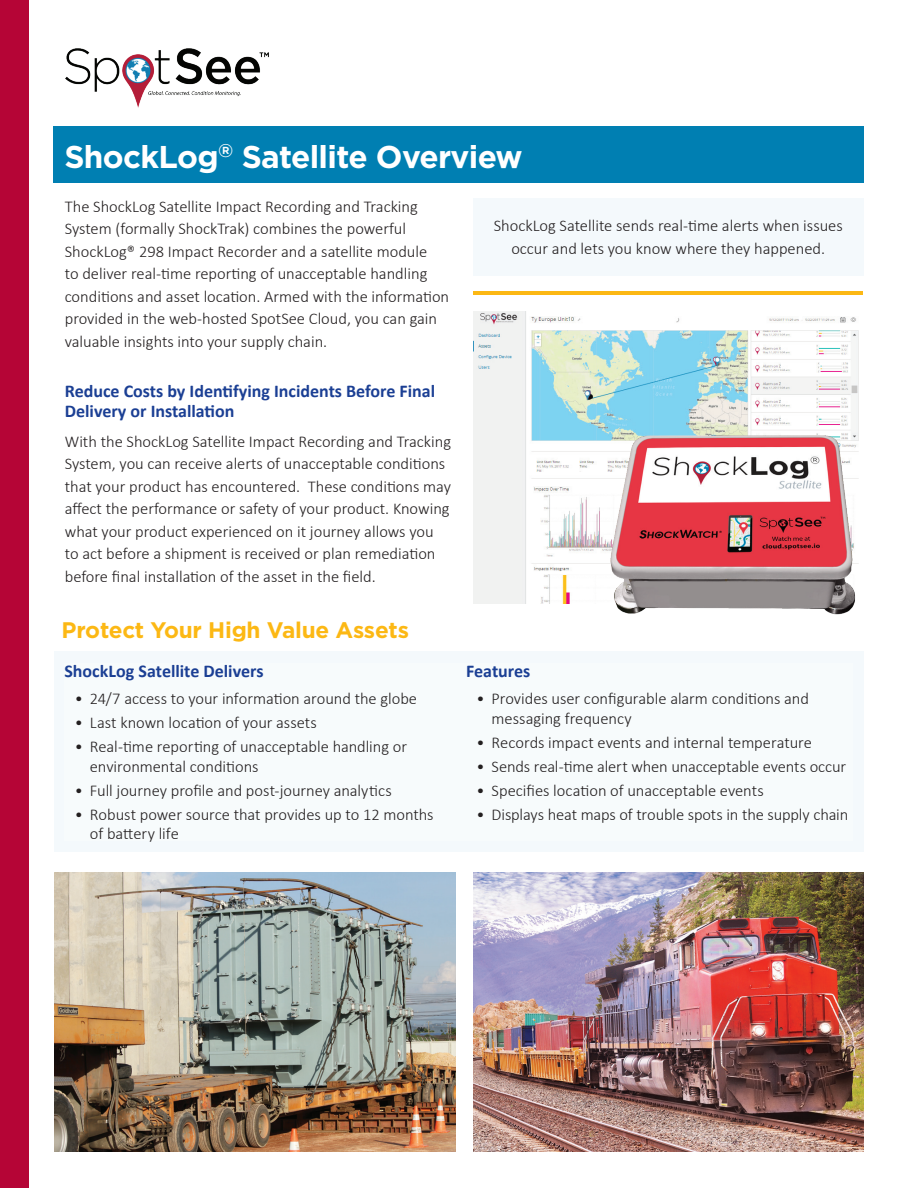
<style>
.page{position:relative;width:918px;height:1188px;background:#fff}
.page>*{position:absolute;margin:0;border:0;box-sizing:border-box;transform-origin:0 0}
.t1{font:700 31.5px "Gotham";letter-spacing:-.02em;color:#fff}
.t2{font:700 22.5px "Gotham";letter-spacing:-.01em;color:#fcb814}
.t3{font:700 18px/19.8px "Calibri";color:#1b3f94}
.t4{font:300 16.5px/22.5px "Calibri";color:#231f20}
</style>
<div class="page">
<div style="left:473px;top:198px;width:391px;height:77px;background:#f4f9fc"></div>
<div style="left:54px;top:651px;width:809px;height:201px;background:#f4f9fc"></div>
<div style="left:54px;top:126px;width:810px;height:57px;background:#007fb2"></div>
<img style="left:65px;top:48px;width:204px;height:60px">
<div style="left:0;top:0;width:29px;height:1188px;background:#b50536"></div>
<hr style="left:473px;top:292px;width:390px;height:3px;background:#fcb814">
<img style="left:54px;top:872px;width:401px;height:280px">
<img style="left:473px;top:311px;width:386px;height:293px">
<img style="left:603px;top:427px;width:256px;height:188px">
<img style="left:473px;top:872px;width:390px;height:280px">
<h1 class="t1" style="left:64px;top:138px;width:460px">ShockLog<sup>®</sup> Satellite Overview</h1>
<p class="t4" style="left:65px;top:194px;width:386px">The ShockLog Satellite Impact Recording and Tracking System (formally ShockTrak) combines the powerful ShockLog® 298 Impact Recorder and a satellite module<br>to deliver real-time reporting of unacceptable handling conditions and asset location. Armed with the information provided in the web-hosted SpotSee Cloud, you can gain valuable insights into your supply chain.</p>
<p class="t3" style="left:65px;top:381px;width:372px">Reduce Costs by Identifying Incidents Before Final<br>Delivery or Installation</p>
<p class="t4" style="left:65px;top:429px;width:388px">With the ShockLog Satellite Impact Recording and Tracking System, you can receive alerts of unacceptable conditions that your product has encountered. These conditions may affect the performance or safety of your product. Knowing what your product experienced on it journey allows you to act before a shipment is received or plan remediation before final installation of the asset in the field.</p>
<h2 class="t2" style="left:62px;top:617px;width:349px">Protect Your High Value Assets</h2>
<p class="t3" style="left:64px;top:661px;width:201px">ShockLog Satellite Delivers</p>
<p class="t4" style="left:75px;top:687px;width:344px">• 24/7 access to your information around the globe</p>
<p class="t4" style="left:75px;top:711px;width:244px">• Last known location of your assets</p>
<p class="t4" style="left:90px;top:736px;width:319px;line-height:19.5px;text-indent:-15px">• Real-time reporting of unacceptable handling or environmental conditions</p>
<p class="t4" style="left:75px;top:778px;width:318px">• Full journey profile and post-journey analytics</p>
<p class="t4" style="left:90px;top:804px;width:345px;line-height:19.5px;text-indent:-15px">• Robust power source that provides up to 12 months of battery life</p>
<p class="t4" style="left:494px;top:214px;width:351px;text-align:center">ShockLog Satellite sends real-time alerts when issues occur and lets you know where they happened.</p>
<p class="t3" style="left:466px;top:661px;width:66px">Features</p>
<p class="t4" style="left:492px;top:688px;width:319px;line-height:19.5px;text-indent:-15px">• Provides user configurable alarm conditions and messaging frequency</p>
<p class="t4" style="left:477px;top:730px;width:337px">• Records impact events and internal temperature</p>
<p class="t4" style="left:477px;top:754px;width:371px">• Sends real-time alert when unacceptable events occur</p>
<p class="t4" style="left:477px;top:778px;width:289px">• Specifies location of unacceptable events</p>
<p class="t4" style="left:477px;top:802px;width:373px">• Displays heat maps of trouble spots in the supply chain</p>
</div>
